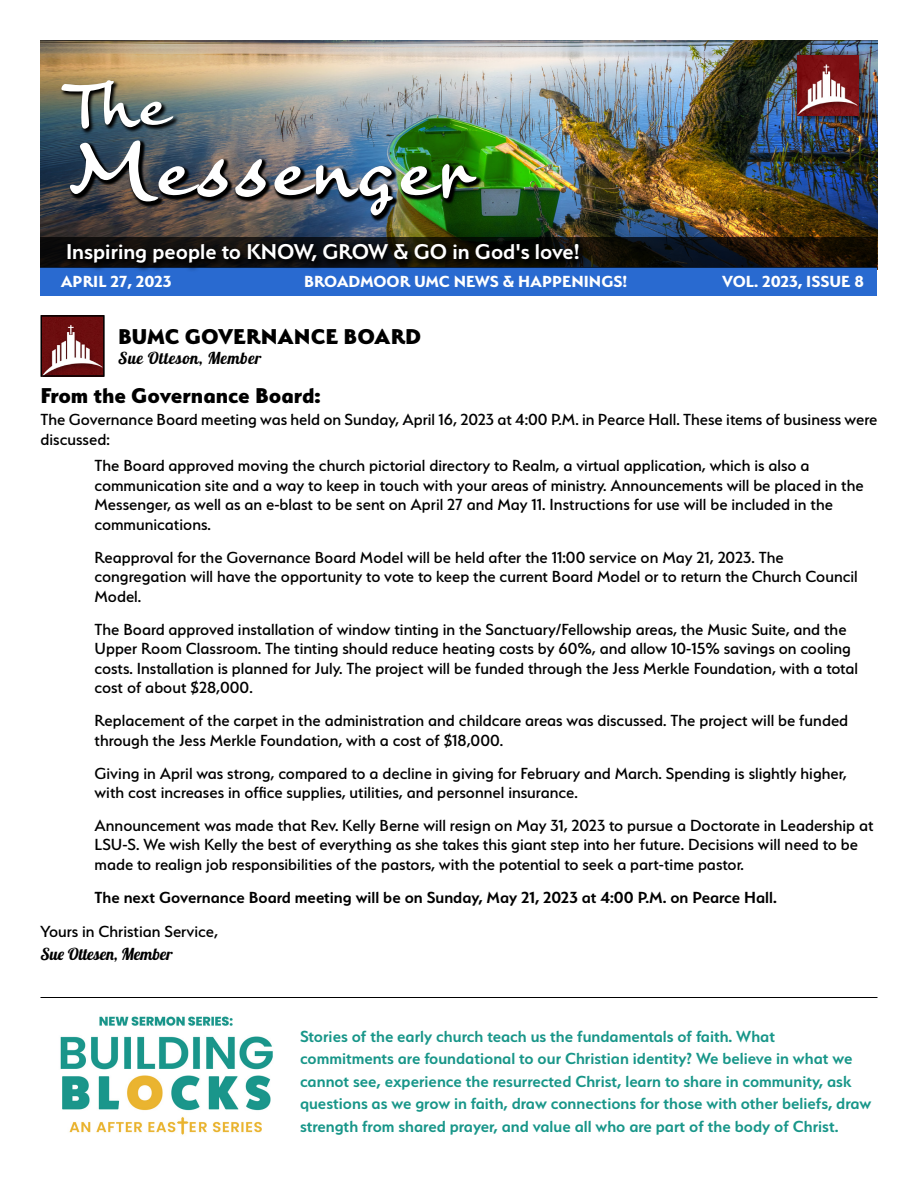
<style>
.page{position:relative;width:918px;height:1188px;background:#fff}
.page>*{position:absolute;margin:0;border:0;box-sizing:border-box;transform-origin:0 0}
.t1{font:76.5px "Banana";letter-spacing:.05em;color:#fff}
.t2{font:61.5px "Banana";color:#fff}
.t3{font:800 24px "Serenity";color:#000}
.t4{font:600 24px "Serenity";color:#fff}
.t5{font:500 18px/19.5px "Serenity";color:#000}
.t6{font:600 18px/22.5px "Serenity";color:#189689}
.t7{font:600 18px "Serenity";color:#000}
.t8{font:700 18px "Serenity";color:#fff}
.t9{font:16.5px "Lobster 1.4";letter-spacing:.025em;color:#000}
.t10{font:16.5px "Lobster 1.4";color:#000}
</style>
<div class="page">
<img style="left:40px;top:40px;width:838px;height:198px">
<div style="left:40px;top:267px;width:838px;height:29px;background:#296ad0"></div>
<svg style="left:60px;top:79px;width:119px;height:55px;background:#515851"></svg>
<div style="left:792px;top:49px;width:77px;height:78px;background:#000;opacity:.75"></div>
<img style="left:798px;top:55px;width:60px;height:61px">
<svg style="left:40px;top:238px;width:838px;height:30px;background:#14110d"></svg>
<img style="left:69px;top:140px;width:413px;height:82px">
<svg style="left:63px;top:239px;width:525px;height:32px;background:#0e141c"></svg>
<img style="left:43px;top:318px;width:59px;height:56px">
<div style="left:40px;top:315px;width:65px;height:62px;border:2px solid #000"></div>
<img style="left:60px;top:1016px;width:213px;height:119px">
<hr style="left:40px;top:997px;width:838px;height:1px;background:#000">
<h2 class="t2" style="left:63px;top:64px;width:108px">The</h2>
<h1 class="t1" style="left:68px;top:120px;width:406px">Messenger</h1>
<h3 class="t4" style="left:66px;top:239px;width:515px">Inspiring people to KNOW, GROW &amp; GO in God's love!</h3>
<p class="t8" style="left:61px;top:272px;width:112px">APRIL 27, 2023</p>
<p class="t8" style="left:304px;top:272px;width:325px">BROADMOOR UMC NEWS &amp; HAPPENINGS!</p>
<p class="t8" style="left:722px;top:272px;width:143px">VOL. 2023, ISSUE 8</p>
<h3 class="t3" style="left:118px;top:323px;width:305px">BUMC GOVERNANCE BOARD</h3>
<p class="t9" style="left:118px;top:348px;width:145px">Sue Otteson, Member</p>
<h3 class="t3" style="left:40px;top:382px;width:282px">From the Governance Board:</h3>
<p class="t5" style="left:40px;top:410px;width:838px">The Governance Board meeting was held on Sunday, April 16, 2023 at 4:00 P.M. in Pearce Hall. These items of business were discussed:</p>
<p class="t5" style="left:94px;top:456px;width:771px">The Board approved moving the church pictorial directory to Realm, a virtual application, which is also a communication site and a way to keep in touch with your areas of ministry. Announcements will be placed in the Messenger, as well as an e-blast to be sent on April 27 and May 11. Instructions for use will be included in the communications.</p>
<p class="t5" style="left:94px;top:547px;width:765px">Reapproval for the Governance Board Model will be held after the 11:00 service on May 21, 2023. The congregation will have the opportunity to vote to keep the current Board Model or to return the Church Council<br>Model.</p>
<p class="t5" style="left:94px;top:619px;width:765px">The Board approved installation of window tinting in the Sanctuary/Fellowship areas, the Music Suite, and the Upper Room Classroom. The tinting should reduce heating costs by 60%, and allow 10-15% savings on cooling costs. Installation is planned for July. The project will be funded through the Jess Merkle Foundation, with a total cost of about $28,000.</p>
<p class="t5" style="left:94px;top:711px;width:755px">Replacement of the carpet in the administration and childcare areas was discussed. The project will be funded through the Jess Merkle Foundation, with a cost of $18,000.</p>
<p class="t5" style="left:94px;top:763px;width:754px">Giving in April was strong, compared to a decline in giving for February and March. Spending is slightly higher, with cost increases in office supplies, utilities, and personnel insurance.</p>
<p class="t5" style="left:94px;top:816px;width:781px">Announcement was made that Rev. Kelly Berne will resign on May 31, 2023 to pursue a Doctorate in Leadership at<br>LSU-S. We wish Kelly the best of everything as she takes this giant step into her future. Decisions will need to be made to realign job responsibilities of the pastors, with the potential to seek a part-time pastor.</p>
<p class="t7" style="left:94px;top:888px;width:684px">The next Governance Board meeting will be on Sunday, May 21, 2023 at 4:00 P.M. on Pearce Hall.</p>
<p class="t5" style="left:40px;top:922px;width:179px">Yours in Christian Service,</p>
<p class="t10" style="left:40px;top:944px;width:134px">Sue Ottesen, Member</p>
<p class="t6" style="left:300px;top:1025px;width:573px">Stories of the early church teach us the fundamentals of faith. What commitments are foundational to our Christian identity? We believe in what we cannot see, experience the resurrected Christ, learn to share in community, ask questions as we grow in faith, draw connections for those with other beliefs, draw strength from shared prayer, and value all who are part of the body of Christ.</p>
</div>
